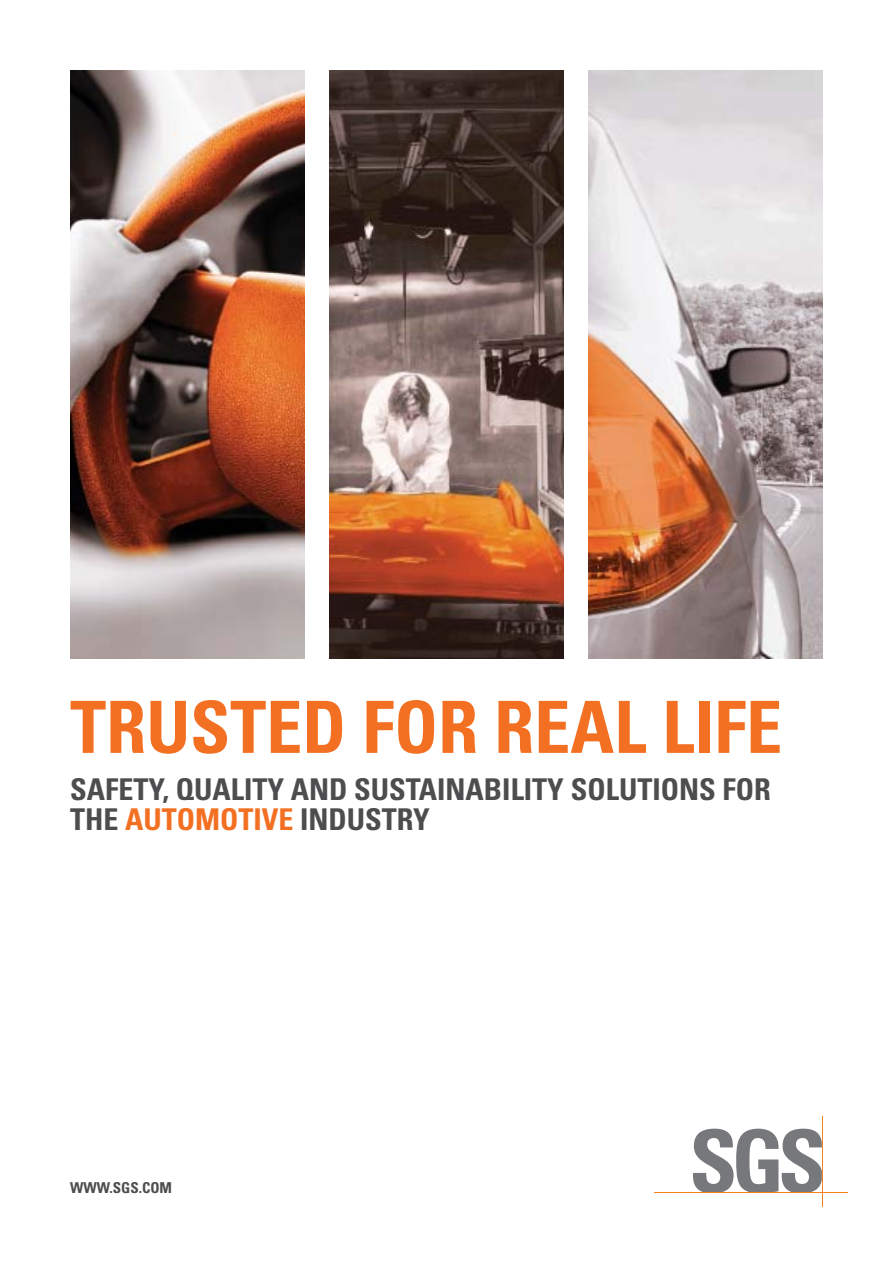
<style>
.page{position:relative;width:893px;height:1263px;background:#fff}
.page>*{position:absolute;margin:0;border:0;box-sizing:border-box;transform-origin:0 0}
.t1{font:700 condensed 72px "Univers";color:#f36f21}
.t2{font:700 condensed 30px/30px "Univers";color:#4d4d4f}
.t3{font:700 condensed 15px "Univers";color:#4d4d4f}
.s1{color:#f36f21}
</style>
<div class="page">
<svg style="left:693px;top:1128px;width:129px;height:64px"></svg>
<hr style="left:654px;top:1192px;width:194px;height:1px;background:#f58220">
<hr style="left:822px;top:1116px;width:1px;height:90px;background:#f58220">
<img style="left:70px;top:70px;width:234px;height:588px">
<img style="left:330px;top:70px;width:233px;height:588px">
<img style="left:589px;top:70px;width:234px;height:588px">
<h1 class="t1" style="left:70px;top:683px;width:713px">TRUSTED FOR REAL LIFE</h1>
<p class="t2" style="left:70px;top:774px;width:702px">SAFETY, QUALITY AND SUSTAINABILITY SOLUTIONS FOR<br>THE <span class="s1">AUTOMOTIVE</span> INDUSTRY</p>
<p class="t3" style="left:70px;top:1178px;width:92px">WWW.SGS.COM</p>
</div>
